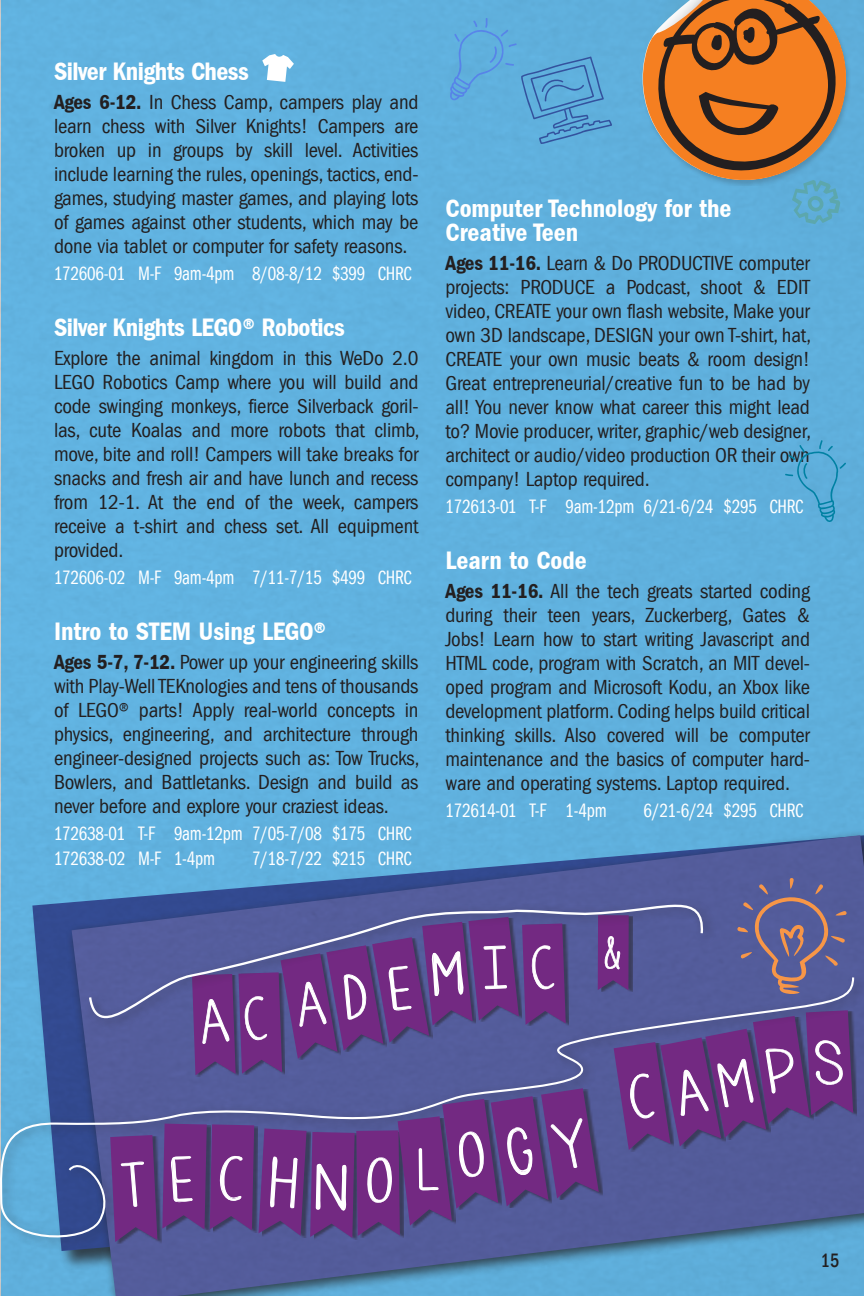
<style>
.page{position:relative;width:864px;height:1296px;background:#fff}
.page>*{position:absolute;margin:0;border:0;box-sizing:border-box;transform-origin:0 0}
._6X9_CAMP_TITLE{font:600 condensed 26px/24px "Franklin Gothic";color:#fff}
._6X9_BODY{font:600 condensed 26px "Franklin Gothic";letter-spacing:-.02em;color:#fff}
._6X9_CAMP_TITLE-2{font:600 condensed 26px "Franklin Gothic";letter-spacing:-.02em;color:#fff}
._6X9_BODY-2{font:condensed 21px/24px "Franklin Gothic";letter-spacing:-.01em;color:#231f20;text-align:justify}
._6X9_TAB{font:20px "Franklin Gothic Book Cmpr";letter-spacing:-.01em;color:#fff}
.t1{font:500 condensed 20px "Franklin Gothic";color:#231f20;scale:.9 1}
.s1{font-weight:600}
</style>
<div class="page">
<div style="left:1px;top:0;width:863px;height:1296px;background:#60b1df"></div>
<svg style="left:72px;top:835px;width:792px;height:461px"></svg>
<svg style="left:262px;top:54px;width:32px;height:28px"></svg>
<svg style="left:736px;top:877px;width:112px;height:93px;background:#68638f"></svg>
<svg style="left:642px;top:0;width:208px;height:224px"></svg>
<svg style="left:785px;top:440px;width:61px;height:82px"></svg>
<svg style="left:450px;top:18px;width:162px;height:126px"></svg>
<svg style="left:87px;top:892px;width:618px;height:78px;background:#5c5798"></svg>
<div style="left:0;top:970px;width:864px;height:279px;background:#231f20;opacity:.5"></div>
<svg style="left:0;top:975px;width:855px;height:272px;background:#5f5c9b"></svg>
<div style="left:545px;top:1090px;width:58px;height:110px;background:#231f20;opacity:.5"></div>
<svg style="left:110px;top:1088px;width:489px;height:154px;background:#6a488f"></svg>
<p class="_6X9_CAMP_TITLE-2" style="left:54px;top:56px;width:196px">Silver Knights Chess</p>
<p class="_6X9_BODY-2" style="left:54px;top:90px;width:366px"><span class="s1">Ages 6-12.</span> In Chess Camp, campers play and learn chess with Silver Knights! Campers are broken up in groups by skill level. Activities include learning the rules, openings, tactics, end&shy;games, studying master games, and playing lots of games against other students, which may be done via tablet or computer for safety reasons.</p>
<p class="_6X9_TAB" style="left:54px;top:262px;width:359px">172606-01 M-F 9am-4pm 8/08-8/12 $399 CHRC</p>
<p class="_6X9_BODY" style="left:54px;top:312px;width:292px">Silver Knights LEGO® Robotics</p>
<p class="_6X9_BODY-2" style="left:54px;top:346px;width:367px">Explore the animal kingdom in this WeDo 2.0<br>LEGO Robotics Camp where you will build and code swinging monkeys, fierce Silverback goril&shy;las, cute Koalas and more robots that climb, move, bite and roll! Campers will take breaks for snacks and fresh air and have lunch and recess from 12-1. At the end of the week, campers receive a t-shirt and chess set. All equipment provided.</p>
<p class="_6X9_TAB" style="left:54px;top:566px;width:359px">172606-02 M-F 9am-4pm 7/11-7/15 $499 CHRC</p>
<p class="_6X9_CAMP_TITLE" style="left:54px;top:619px;width:274px">Intro to STEM Using LEGO®</p>
<p class="_6X9_BODY-2" style="left:54px;top:650px;width:367px"><span class="s1">Ages 5-7, 7-12.</span> Power up your engineering skills with Play-Well TEKnologies and tens of thousands of LEGO® parts! Apply real-world concepts in physics, engineering, and architecture through engineer-designed projects such as: Tow Trucks, Bowlers, and Battletanks. Design and build as never before and explore your craziest ideas.</p>
<p class="_6X9_TAB" style="left:54px;top:822px;width:359px">172638-01 T-F 9am-12pm 7/05-7/08 $175 CHRC</p>
<p class="_6X9_TAB" style="left:54px;top:847px;width:163px">172638-02 M-F 1-4pm</p>
<p class="_6X9_TAB" style="left:252px;top:847px;width:161px">7/18-7/22 $215 CHRC</p>
<p class="_6X9_CAMP_TITLE" style="left:446px;top:197px;width:287px">Computer Technology for the<br>Creative Teen</p>
<p class="_6X9_BODY-2" style="left:446px;top:252px;width:367px"><span class="s1">Ages 11-16.</span> Learn &amp; Do PRODUCTIVE computer projects: PRODUCE a Podcast, shoot &amp; EDIT video, CREATE your own flash website, Make your own 3D landscape, DESIGN your own T-shirt, hat, CREATE your own music beats &amp; room design!<br>Great entrepreneurial/creative fun to be had by all! You never know what career this might lead to? Movie producer, writer, graphic/web designer, architect or audio/video production OR their own company! Laptop required.</p>
<p class="_6X9_TAB" style="left:446px;top:496px;width:359px">172613-01 T-F 9am-12pm 6/21-6/24 $295 CHRC</p>
<p class="_6X9_CAMP_TITLE" style="left:446px;top:549px;width:143px">Learn to Code</p>
<p class="_6X9_BODY-2" style="left:446px;top:580px;width:366px"><span class="s1">Ages 11-16.</span> All the tech greats started coding during their teen years, Zuckerberg, Gates &amp; Jobs! Learn how to start writing Javascript and HTML code, program with Scratch, an MIT devel&shy;oped program and Microsoft Kodu, an Xbox like development platform. Coding helps build critical thinking skills. Also covered will be computer maintenance and the basics of computer hard&shy;ware and operating systems. Laptop required.</p>
<p class="_6X9_TAB" style="left:446px;top:800px;width:163px">172614-01 T-F 1-4pm</p>
<p class="_6X9_TAB" style="left:644px;top:800px;width:161px">6/21-6/24 $295 CHRC</p>
<p class="t1" style="left:821px;top:1250px;width:22px">15</p>
</div>
